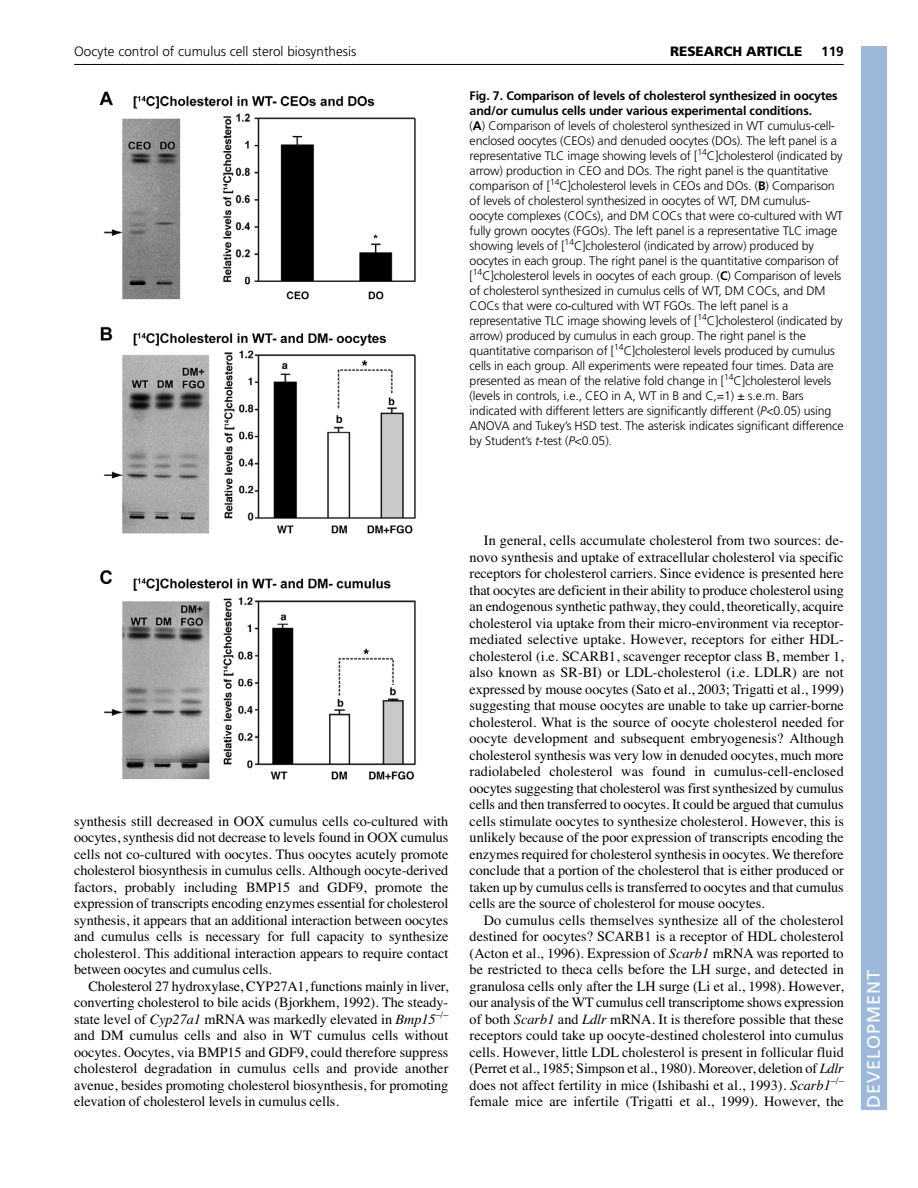
<style>
.page{position:relative;width:918px;height:1188px;background:#fff}
.page>*{position:absolute;margin:0;border:0;box-sizing:border-box;transform-origin:0 0}
.t1{font:18px "Frutiger LT Std";letter-spacing:.055em;color:#fff}
.t2{font:14.25px/16.5px "Times";letter-spacing:-.005em;color:#000;text-align:justify}
.t3{font:300 13.5px "Frutiger LT Std";color:#000}
.t4{font:900 13.5px "Frutiger LT Std";color:#000}
.t5{font:700 13.5px "Frutiger LT Std";color:#000}
.t6{font:300 12.3px/15px "Frutiger LT Std";letter-spacing:-.01em;color:#000}
.s1{font-weight:700}
.s2{font-style:italic}
</style>
<div class="page">
<hr style="left:74px;top:64px;width:770px;height:1px;background:#000">
<img style="left:99px;top:91px;width:317px;height:689px">
<div style="left:861px;top:46px;width:25px;height:1064px;background:#9cb9db"></div>
<p class="t3" style="left:74px;top:46px;width:284px">Oocyte control of cumulus cell sterol biosynthesis</p>
<p class="t4" style="left:670px;top:46px;width:134px">RESEARCH ARTICLE</p>
<p class="t5" style="left:821px;top:46px;width:24px">119</p>
<p class="t6" style="left:470px;top:89px;width:376px"><span class="s1">Fig. 7. Comparison of levels of cholesterol synthesized in oocytes and/or cumulus cells under various experimental conditions.<br></span>(<span class="s1">A</span>) Comparison of levels of cholesterol synthesized in WT cumulus-cell&shy;enclosed oocytes (CEOs) and denuded oocytes (DOs). The left panel is a representative TLC image showing levels of [<sup>14</sup>C]cholesterol (indicated by arrow) production in CEO and DOs. The right panel is the quantitative comparison of [<sup>14</sup>C]cholesterol levels in CEOs and DOs. (<span class="s1">B</span>) Comparison of levels of cholesterol synthesized in oocytes of WT, DM cumulus&shy;oocyte complexes (COCs), and DM COCs that were co-cultured with WT fully grown oocytes (FGOs). The left panel is a representative TLC image showing levels of [<sup>14</sup>C]cholesterol (indicated by arrow) produced by oocytes in each group. The right panel is the quantitative comparison of [<sup>14</sup>C]cholesterol levels in oocytes of each group. (<span class="s1">C</span>) Comparison of levels of cholesterol synthesized in cumulus cells of WT, DM COCs, and DM COCs that were co-cultured with WT FGOs. The left panel is a representative TLC image showing levels of [<sup>14</sup>C]cholesterol (indicated by arrow) produced by cumulus in each group. The right panel is the quantitative comparison of [<sup>14</sup>C]cholesterol levels produced by cumulus cells in each group. All experiments were repeated four times. Data are presented as mean of the relative fold change in [<sup>14</sup>C]cholesterol levels (levels in controls, i.e., CEO in A, WT in B and C,=1) ± s.e.m. Bars indicated with different letters are significantly different (<span class="s2">P</span>&lt;0.05) using ANOVA and Tukey’s HSD test. The asterisk indicates significant difference by Student’s <span class="s2">t</span>-test (<span class="s2">P</span>&lt;0.05).</p>
<p class="t2" style="left:74px;top:814px;width:376px">synthesis still decreased in OOX cumulus cells co-cultured with oocytes, synthesis did not decrease to levels found in OOX cumulus cells not co-cultured with oocytes. Thus oocytes acutely promote cholesterol biosynthesis in cumulus cells. Although oocyte-derived factors, probably including BMP15 and GDF9, promote the expression of transcripts encoding enzymes essential for cholesterol synthesis, it appears that an additional interaction between oocytes and cumulus cells is necessary for full capacity to synthesize cholesterol. This additional interaction appears to require contact between oocytes and cumulus cells.</p>
<p class="t2" style="left:74px;top:979px;width:376px;text-indent:14px">Cholesterol 27 hydroxylase, CYP27A1, functions mainly in liver, converting cholesterol to bile acids (Bjorkhem, 1992). The steady&shy;state level of <span class="s2">Cyp27a1</span> mRNA was markedly elevated in <span class="s2">Bmp15</span><sup>–/– </sup>and DM cumulus cells and also in WT cumulus cells without oocytes. Oocytes, via BMP15 and GDF9, could therefore suppress cholesterol degradation in cumulus cells and provide another avenue, besides promoting cholesterol biosynthesis, for promoting elevation of cholesterol levels in cumulus cells.</p>
<p class="t2" style="left:470px;top:534px;width:376px;text-indent:14px">In general, cells accumulate cholesterol from two sources: de&shy;novo synthesis and uptake of extracellular cholesterol via specific receptors for cholesterol carriers. Since evidence is presented here that oocytes are deficient in their ability to produce cholesterol using an endogenous synthetic pathway, they could, theoretically, acquire cholesterol via uptake from their micro-environment via receptor&shy;mediated selective uptake. However, receptors for either HDL&shy;cholesterol (i.e. SCARB1, scavenger receptor class B, member 1, also known as SR-BI) or LDL-cholesterol (i.e. LDLR) are not expressed by mouse oocytes (Sato et al., 2003; Trigatti et al., 1999) suggesting that mouse oocytes are unable to take up carrier-borne cholesterol. What is the source of oocyte cholesterol needed for oocyte development and subsequent embryogenesis? Although cholesterol synthesis was very low in denuded oocytes, much more radiolabeled cholesterol was found in cumulus-cell-enclosed oocytes suggesting that cholesterol was first synthesized by cumulus cells and then transferred to oocytes. It could be argued that cumulus cells stimulate oocytes to synthesize cholesterol. However, this is unlikely because of the poor expression of transcripts encoding the enzymes required for cholesterol synthesis in oocytes. We therefore conclude that a portion of the cholesterol that is either produced or taken up by cumulus cells is transferred to oocytes and that cumulus cells are the source of cholesterol for mouse oocytes.</p>
<p class="t2" style="left:470px;top:913px;width:376px;text-indent:14px">Do cumulus cells themselves synthesize all of the cholesterol destined for oocytes? SCARB1 is a receptor of HDL cholesterol (Acton et al., 1996). Expression of <span class="s2">Scarb1</span> mRNA was reported to be restricted to theca cells before the LH surge, and detected in granulosa cells only after the LH surge (Li et al., 1998). However, our analysis of the WT cumulus cell transcriptome shows expression of both <span class="s2">Scarb1</span> and <span class="s2">Ldlr</span> mRNA. It is therefore possible that these receptors could take up oocyte-destined cholesterol into cumulus cells. However, little LDL cholesterol is present in follicular fluid (Perret et al., 1985; Simpson et al., 1980). Moreover, deletion of <span class="s2">Ldlr </span>does not affect fertility in mice (Ishibashi et al., 1993). <span class="s2">Scarb1</span><sup>–/– </sup>female mice are infertile (Trigatti et al., 1999). However, the</p>
<p class="t1" style="left:863px;top:1108px;width:140px;rotate:-90deg">DEVELOPMENT</p>
</div>
